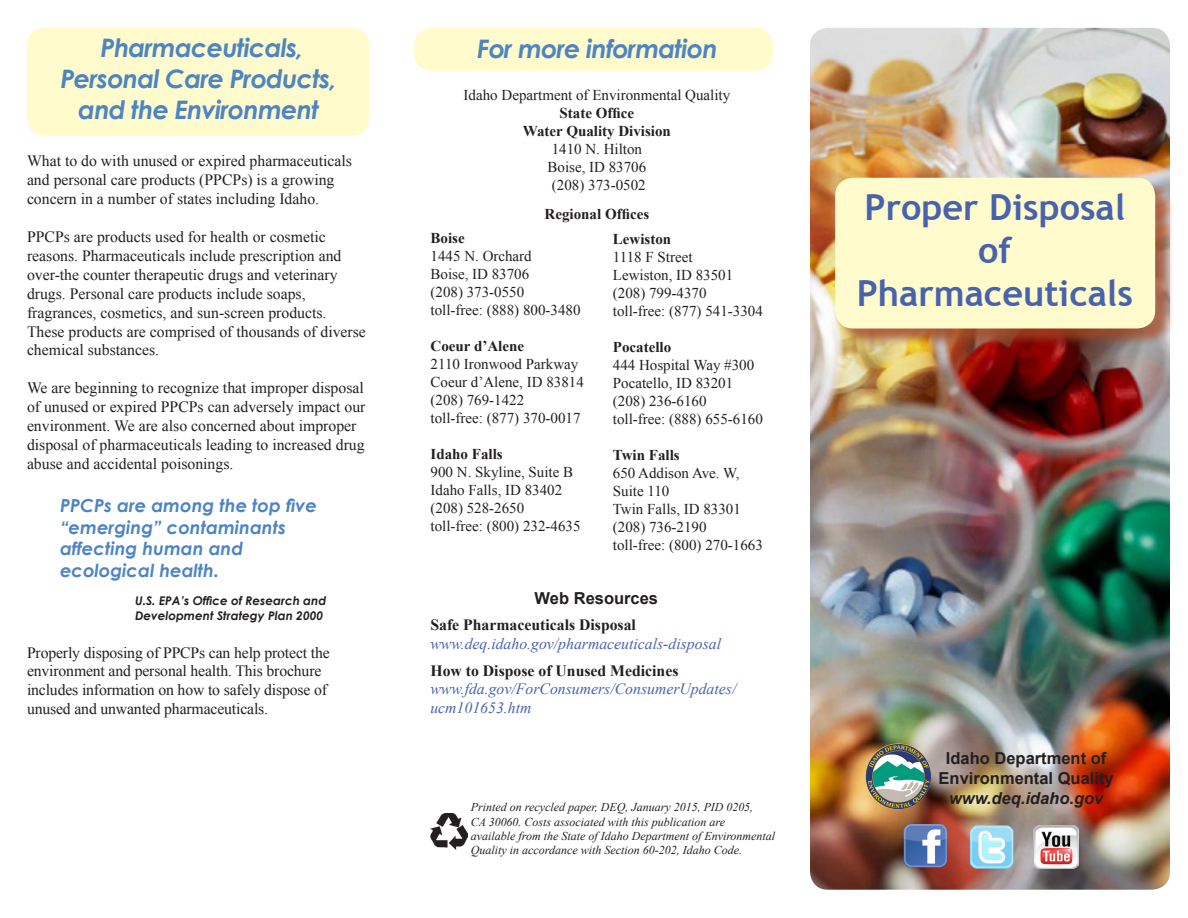
<style>
.page{position:relative;width:1188px;height:918px;background:#fff}
.page>*{position:absolute;margin:0;border:0;box-sizing:border-box;transform-origin:0 0}
.t1{font:700 36px/43.2px "Trebuchet MS";color:#4863ae;text-align:center}
.t2{font:italic 700 25.5px/30.6px "Century Gothic";letter-spacing:-.03em;color:#4d84c4;text-align:center}
.t3{font:italic 700 18px/21.6px "Century Gothic";color:#4d84c4}
.t4{font:700 16.5px "Arial";color:#231f20}
.t5{font:italic 700 16.5px "Arial";color:#231f20}
.t6{font:15.75px/18.9px "Times New Roman";color:#231f20}
.t7{font:italic 15.75px/18.9px "Times New Roman";color:#4863ae}
.t8{font:700 15.75px "Times New Roman";color:#231f20}
.t9{font:15px/18px "Times New Roman";color:#231f20}
.t10{font:700 15px "Times New Roman";color:#231f20}
.t11{font:italic 12px/14.4px "Times New Roman";color:#231f20}
.t12{font:italic 700 12px/14.4px "Century Gothic";color:#231f20}
</style>
<div class="page">
<img style="left:810px;top:28px;width:360px;height:862px">
<div style="left:837px;top:180px;width:337px;height:167px;background:#a04926;opacity:.75"></div>
<div style="left:835px;top:178px;width:320px;height:150px;background:#fffbcc;border-radius:18px"></div>
<div style="left:414px;top:28px;width:359px;height:43px;background:#fffbcc;border-radius:18px"></div>
<div style="left:27px;top:28px;width:343px;height:108px;background:#fffbcc;border-radius:18px"></div>
<img style="left:865px;top:743px;width:66px;height:66px">
<img style="left:904px;top:824px;width:43px;height:43px">
<img style="left:970px;top:825px;width:43px;height:44px">
<img style="left:1033px;top:825px;width:46px;height:44px">
<img style="left:430px;top:814px;width:37px;height:35px">
<p class="t2" style="left:100px;top:32px;width:205px">Pharmaceuticals,</p>
<p class="t2" style="left:60px;top:62px;width:278px">Personal Care Products, and the Environment</p>
<p class="t6" style="left:27px;top:152px;width:327px">What to do with unused or expired pharmaceuticals and personal care products (PPCPs) is a growing concern in a number of states including Idaho.</p>
<p class="t6" style="left:27px;top:227px;width:340px">PPCPs are products used for health or cosmetic reasons. Pharmaceuticals include prescription and over-the counter therapeutic drugs and veterinary drugs. Personal care products include soaps, fragrances, cosmetics, and sun-screen products.<br>These products are comprised of thousands of diverse chemical substances.</p>
<p class="t6" style="left:27px;top:378px;width:340px">We are beginning to recognize that improper disposal of unused or expired PPCPs can adversely impact our environment. We are also concerned about improper disposal of pharmaceuticals leading to increased drug abuse and accidental poisonings.</p>
<p class="t3" style="left:60px;top:494px;width:259px">PPCPs are among the top five “emerging” contaminants affecting human and ecological health.</p>
<p class="t12" style="left:135px;top:593px;width:193px">U.S. EPA’s Office of Research and<br>Development Strategy Plan 2000</p>
<p class="t6" style="left:27px;top:643px;width:304px">Properly disposing of PPCPs can help protect the environment and personal health. This brochure includes information on how to safely dispose of unused and unwanted pharmaceuticals.</p>
<p class="t2" style="left:477px;top:32px;width:242px">For more information</p>
<p class="t9" style="left:464px;top:86px;width:268px">Idaho Department of Environmental Quality</p>
<p class="t10" style="left:560px;top:103px;width:76px">State Office</p>
<p class="t10" style="left:523px;top:121px;width:150px">Water Quality Division</p>
<p class="t9" style="left:552px;top:140px;width:92px">1410 N. Hilton</p>
<p class="t9" style="left:548px;top:158px;width:100px">Boise, ID 83706</p>
<p class="t9" style="left:552px;top:176px;width:95px">(208) 373-0502</p>
<p class="t10" style="left:431px;top:227px;width:36px">Boise</p>
<p class="t9" style="left:431px;top:246px;width:103px">1445 N. Orchard</p>
<p class="t9" style="left:431px;top:264px;width:100px">Boise, ID 83706</p>
<p class="t9" style="left:431px;top:282px;width:95px">(208) 373-0550</p>
<p class="t9" style="left:431px;top:300px;width:151px">toll-free: (888) 800-3480</p>
<p class="t10" style="left:431px;top:335px;width:95px">Coeur d’Alene</p>
<p class="t9" style="left:431px;top:354px;width:149px">2110 Ironwood Parkway</p>
<p class="t9" style="left:431px;top:372px;width:155px">Coeur d’Alene, ID 83814</p>
<p class="t9" style="left:431px;top:390px;width:95px">(208) 769-1422</p>
<p class="t9" style="left:431px;top:408px;width:151px">toll-free: (877) 370-0017</p>
<p class="t10" style="left:431px;top:443px;width:74px">Idaho Falls</p>
<p class="t9" style="left:431px;top:462px;width:144px">900 N. Skyline, Suite B</p>
<p class="t9" style="left:431px;top:480px;width:133px">Idaho Falls, ID 83402</p>
<p class="t9" style="left:431px;top:498px;width:95px">(208) 528-2650</p>
<p class="t9" style="left:431px;top:516px;width:151px">toll-free: (800) 232-4635</p>
<p class="t10" style="left:545px;top:203px;width:106px">Regional Offices</p>
<p class="t10" style="left:613px;top:228px;width:60px">Lewiston</p>
<p class="t9" style="left:613px;top:247px;width:81px">1118 F Street</p>
<p class="t9" style="left:613px;top:265px;width:122px">Lewiston, ID 83501</p>
<p class="t9" style="left:613px;top:283px;width:95px">(208) 799-4370</p>
<p class="t9" style="left:613px;top:301px;width:151px">toll-free: (877) 541-3304</p>
<p class="t10" style="left:613px;top:336px;width:60px">Pocatello</p>
<p class="t9" style="left:613px;top:355px;width:143px">444 Hospital Way #300</p>
<p class="t9" style="left:613px;top:373px;width:122px">Pocatello, ID 83201</p>
<p class="t9" style="left:613px;top:391px;width:95px">(208) 236-6160</p>
<p class="t9" style="left:613px;top:409px;width:151px">toll-free: (888) 655-6160</p>
<p class="t10" style="left:613px;top:444px;width:68px">Twin Falls</p>
<p class="t9" style="left:613px;top:463px;width:128px">650 Addison Ave. W,<br>Suite 110</p>
<p class="t9" style="left:613px;top:499px;width:130px">Twin Falls, ID 83301</p>
<p class="t9" style="left:613px;top:517px;width:95px">(208) 736-2190</p>
<p class="t9" style="left:613px;top:535px;width:151px">toll-free: (800) 270-1663</p>
<p class="t4" style="left:535px;top:587px;width:125px">Web Resources</p>
<p class="t8" style="left:430px;top:614px;width:207px">Safe Pharmaceuticals Disposal</p>
<p class="t7" style="left:430px;top:634px;width:292px">www.deq.idaho.gov/pharmaceuticals-disposal</p>
<p class="t8" style="left:430px;top:659px;width:250px">How to Dispose of Unused Medicines</p>
<p class="t7" style="left:430px;top:679px;width:307px">www.fda.gov/ForConsumers/ConsumerUpdates/ ucm101653.htm</p>
<p class="t11" style="left:471px;top:800px;width:284px">Printed on recycled paper, DEQ, January 2015, PID 0205,</p>
<p class="t11" style="left:471px;top:814px;width:256px">CA 30060. Costs associated with this publication are</p>
<p class="t11" style="left:471px;top:828px;width:306px">available from the State of Idaho Department of Environmental<br>Quality in accordance with Section 60-202, Idaho Code.</p>
<p class="t1" style="left:865px;top:186px;width:262px">Proper Disposal</p>
<p class="t1" style="left:857px;top:229px;width:278px">of<br>Pharmaceuticals</p>
<p class="t4" style="left:946px;top:747px;width:162px">Idaho Department of</p>
<p class="t4" style="left:939px;top:767px;width:177px">Environmental Quality</p>
<p class="t5" style="left:949px;top:787px;width:156px">www.deq.idaho.gov</p>
</div>
